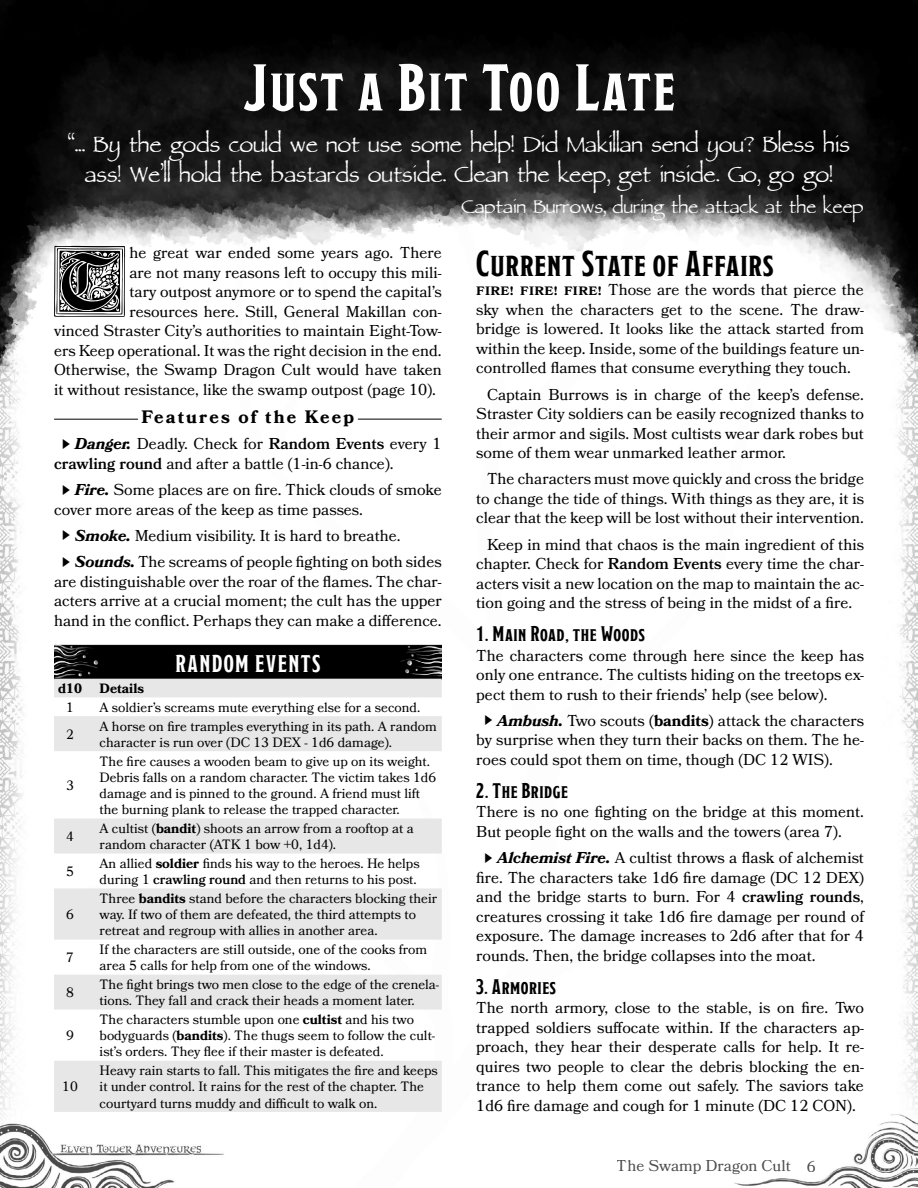
<style>
.page{position:relative;width:918px;height:1188px;background:#fff}
.page>*{position:absolute;margin:0;border:0;box-sizing:border-box;transform-origin:0 0}
.Drops_Caps{font:88.8px "Neugotische Initialen";color:#000}
.Chapter_Header_-_for{font:700 66px "Modesto Condensed";letter-spacing:.04em;color:#fff}
.Epigraph{font:36px/30px "Parchment MF";color:#fff;text-align:center}
.Heading_1{font:36px "Modesto Condensed";letter-spacing:.025em;color:#000}
.Epigraph_Author{font:30px "Parchment MF";color:#fff}
.Random_Encounters_Ta{font:700 24px "Modesto Condensed";letter-spacing:.06em;color:#fff}
.Heading_2{font:700 21px "Modesto Condensed";letter-spacing:.025em;color:#000}
.Encounter_Level{font:700 18px "Bookmania";letter-spacing:.12em;color:#000}
.Core_Body{font:15.75px/19.5px "Bookmania";color:#000;text-align:justify}
.Core_Body_-_Indented{font:15.75px/19.5px "Bookmania";color:#000;text-align:justify}
.Drops_Caps-2{font:15.75px "Bookmania";color:#000}
.Small_Caps_-_after_H{font:15.75px/19.5px "Bookmania";color:#000;text-align:justify}
.Lines{font:13.5px/16.2px "Bookmania";color:#000}
.Numbers{font:13.5px "Bookmania";color:#000}
.Lines-2{font:700 13.5px "Bookmania";color:#000}
.Numbers-2{font:700 13.5px "Bookmania";color:#000}
.s1{font-weight:600;font-size:16.5px}
.s2{font-weight:600}
.s3{font-family:"Hira Kaku Pro W3";font-size:10.5px}
.s4{font-weight:700;font-style:italic}
.s5{font-weight:700}
</style>
<div class="page">
<img style="left:0;top:395px;width:918px;height:793px">
<img style="left:0;top:0;width:918px;height:395px">
<hr style="left:358px;top:419px;width:84px;height:1px;background:#000">
<hr style="left:54px;top:419px;width:84px;height:1px;background:#000">
<div style="left:54px;top:648px;width:388px;height:32px;background:linear-gradient(to right,#4a4a4a,#4a4a4a)"></div>
<svg style="left:54px;top:679px;width:388px;height:433px;fill:#e7e7e7"></svg>
<img style="left:54px;top:644px;width:388px;height:33px">
<p class="Chapter_Header_-_for" style="left:243px;top:55px;width:433px">Just a Bit Too Late</p>
<p class="Epigraph" style="left:68px;top:132px;width:784px">“... By the gods could we not use some help! Did Makillan send you? Bless his ass! We’ll hold the bastards outside. Clean the keep, get inside. Go, go go!</p>
<p class="Epigraph_Author" style="left:462px;top:194px;width:404px">Captain Burrows, during the attack at the keep</p>
<p class="Drops_Caps" style="left:50px;top:234px;width:81px">T</p>
<p class="Drops_Caps-2" style="left:129px;top:244px;width:314px">he great war ended some years ago. There</p>
<p class="Heading_1" style="left:476px;top:245px;width:298px">Current State of Affairs</p>
<p class="Small_Caps_-_after_H" style="left:476px;top:280px;width:389px"><span class="s1">Fire! fire! fire!</span> Those are the words that pierce the sky when the characters get to the scene. The draw&shy;bridge is lowered. It looks like the attack started from within the keep. Inside, some of the buildings feature un&shy;controlled flames that consume everything they touch.</p>
<p class="Core_Body_-_Indented" style="left:476px;top:384px;width:389px;text-indent:11px">Captain Burrows is in charge of the keep’s defense.<br>Straster City soldiers can be easily recognized thanks to their armor and sigils. Most cultists wear dark robes but some of them wear unmarked leather armor.</p>
<p class="Core_Body_-_Indented" style="left:476px;top:469px;width:389px;text-indent:11px">The characters must move quickly and cross the bridge to change the tide of things. With things as they are, it is clear that the keep will be lost without their intervention.</p>
<p class="Core_Body_-_Indented" style="left:476px;top:534px;width:389px;text-indent:11px">Keep in mind that chaos is the main ingredient of this chapter. Check for <span class="s2">Random Events</span> every time the char&shy;acters visit a new location on the map to maintain the ac&shy;tion going and the stress of being in the midst of a fire.</p>
<p class="Heading_2" style="left:476px;top:623px;width:170px">1. Main Road, the Woods</p>
<p class="Core_Body" style="left:476px;top:645px;width:389px">The characters come through here since the keep has only one entrance. The cultists hiding on the treetops ex&shy;pect them to rush to their friends’ help (see below).</p>
<p class="Core_Body" style="left:476px;top:711px;width:389px;text-indent:7px"><span class="s3">▶</span> <span class="s4">Ambush.</span> Two scouts (<span class="s5">bandits</span>) attack the characters by surprise when they turn their backs on them. The he&shy;roes could spot them on time, though (DC 12 WIS).</p>
<p class="Heading_2" style="left:476px;top:780px;width:93px">2. The Bridge</p>
<p class="Core_Body" style="left:476px;top:802px;width:389px">There is no one fighting on the bridge at this moment.<br>But people fight on the walls and the towers (area 7).</p>
<p class="Core_Body" style="left:476px;top:848px;width:389px;text-indent:7px"><span class="s3">▶</span> <span class="s4">Alchemist Fire.</span> A cultist throws a flask of alchemist fire. The characters take 1d6 fire damage (DC 12 DEX) and the bridge starts to burn. For 4 <span class="s2">crawling rounds</span>, creatures crossing it take 1d6 fire damage per round of exposure. The damage increases to 2d6 after that for 4 rounds. Then, the bridge collapses into the moat.</p>
<p class="Heading_2" style="left:476px;top:976px;width:81px">3. Armories</p>
<p class="Core_Body" style="left:476px;top:998px;width:389px">The north armory, close to the stable, is on fire. Two trapped soldiers suffocate within. If the characters ap&shy;proach, they hear their desperate calls for help. It re&shy;quires two people to clear the debris blocking the en&shy;trance to help them come out safely. The saviors take 1d6 fire damage and cough for 1 minute (DC 12 CON).</p>
<p class="Drops_Caps-2" style="left:129px;top:263px;width:314px">are not many reasons left to occupy this mili-</p>
<p class="Drops_Caps-2" style="left:129px;top:283px;width:314px">tary outpost anymore or to spend the capital’s</p>
<p class="Drops_Caps-2" style="left:129px;top:302px;width:314px">resources here. Still, General Makillan con-</p>
<p class="Drops_Caps-2" style="left:54px;top:322px;width:389px">vinced Straster City’s authorities to maintain Eight-Tow-</p>
<p class="Drops_Caps-2" style="left:54px;top:341px;width:389px">ers Keep operational. It was the right decision in the end.</p>
<p class="Drops_Caps-2" style="left:54px;top:361px;width:389px">Otherwise, the Swamp Dragon Cult would have taken</p>
<p class="Drops_Caps-2" style="left:54px;top:380px;width:383px">it without resistance, like the swamp outpost (page 10).</p>
<p class="Encounter_Level" style="left:142px;top:406px;width:214px">Features of the Keep</p>
<p class="Core_Body" style="left:54px;top:434px;width:389px;text-indent:7px"><span class="s3">▶</span> <span class="s4">Danger.</span> Deadly. Check for <span class="s2">Random Events</span> every 1 <span class="s2">crawling round</span> and after a battle (1-in-6 chance).</p>
<p class="Core_Body" style="left:54px;top:480px;width:389px;text-indent:7px"><span class="s3">▶</span> <span class="s4">Fire.</span> Some places are on fire. Thick clouds of smoke cover more areas of the keep as time passes.</p>
<p class="Core_Body" style="left:61px;top:526px;width:341px"><span class="s3">▶</span> <span class="s4">Smoke.</span> Medium visibility. It is hard to breathe.</p>
<p class="Core_Body" style="left:54px;top:552px;width:389px;text-align:center"><span class="s3">▶</span> <span class="s4">Sounds.</span> The screams of people fighting on both sides are distinguishable over the roar of the flames. The char&shy;acters arrive at a crucial moment; the cult has the upper hand in the conflict. Perhaps they can make a difference.</p>
<p class="Random_Encounters_Ta" style="left:175px;top:652px;width:147px">RANDOM EVENTS</p>
<p class="Numbers-2" style="left:58px;top:681px;width:25px">d10</p>
<p class="Lines-2" style="left:100px;top:681px;width:46px">Details</p>
<p class="Numbers" style="left:66px;top:699px;width:9px">1</p>
<p class="Lines" style="left:100px;top:699px;width:322px">A soldier’s screams mute everything else for a second.</p>
<p class="Numbers" style="left:66px;top:726px;width:9px">2</p>
<p class="Lines" style="left:100px;top:718px;width:339px">A horse on fire tramples everything in its path. A random character is run over (DC 13 DEX - 1d6 damage).</p>
<p class="Numbers" style="left:66px;top:777px;width:9px">3</p>
<p class="Lines" style="left:100px;top:753px;width:338px">The fire causes a wooden beam to give up on its weight.<br>Debris falls on a random character. The victim takes 1d6 damage and is pinned to the ground. A friend must lift the burning plank to release the trapped character.</p>
<p class="Numbers" style="left:66px;top:829px;width:9px">4</p>
<p class="Lines" style="left:100px;top:820px;width:316px">A cultist (<span class="s5">bandit</span>) shoots an arrow from a rooftop at a random character (ATK 1 bow +0, 1d4).</p>
<p class="Numbers" style="left:66px;top:863px;width:9px">5</p>
<p class="Lines" style="left:100px;top:855px;width:322px">An allied <span class="s5">soldier</span> finds his way to the heroes. He helps during 1 <span class="s2">crawling round</span> and then returns to his post.</p>
<p class="Numbers" style="left:66px;top:907px;width:9px">6</p>
<p class="Lines" style="left:100px;top:890px;width:339px">Three <span class="s5">bandits</span> stand before the characters blocking their way. If two of them are defeated, the third attempts to retreat and regroup with allies in another area.</p>
<p class="Numbers" style="left:66px;top:950px;width:9px">7</p>
<p class="Lines" style="left:100px;top:941px;width:329px">If the characters are still outside, one of the cooks from area 5 calls for help from one of the windows.</p>
<p class="Numbers" style="left:66px;top:985px;width:9px">8</p>
<p class="Lines" style="left:100px;top:976px;width:341px">The fight brings two men close to the edge of the crenela&shy;tions. They fall and crack their heads a moment later.</p>
<p class="Numbers" style="left:66px;top:1028px;width:9px">9</p>
<p class="Lines" style="left:100px;top:1011px;width:337px">The characters stumble upon one <span class="s5">cultist</span> and his two bodyguards (<span class="s5">bandits</span>). The thugs seem to follow the cult&shy;ist’s orders. They flee if their master is defeated.</p>
<p class="Lines" style="left:100px;top:1062px;width:340px">Heavy rain starts to fall. This mitigates the fire and keeps it under control. It rains for the rest of the chapter. The courtyard turns muddy and difficult to walk on.</p>
<p class="Numbers" style="left:62px;top:1079px;width:17px">10</p>
<p class="Core_Body" style="left:617px;top:1156px;width:200px">The Swamp Dragon Cult 6</p>
</div>
